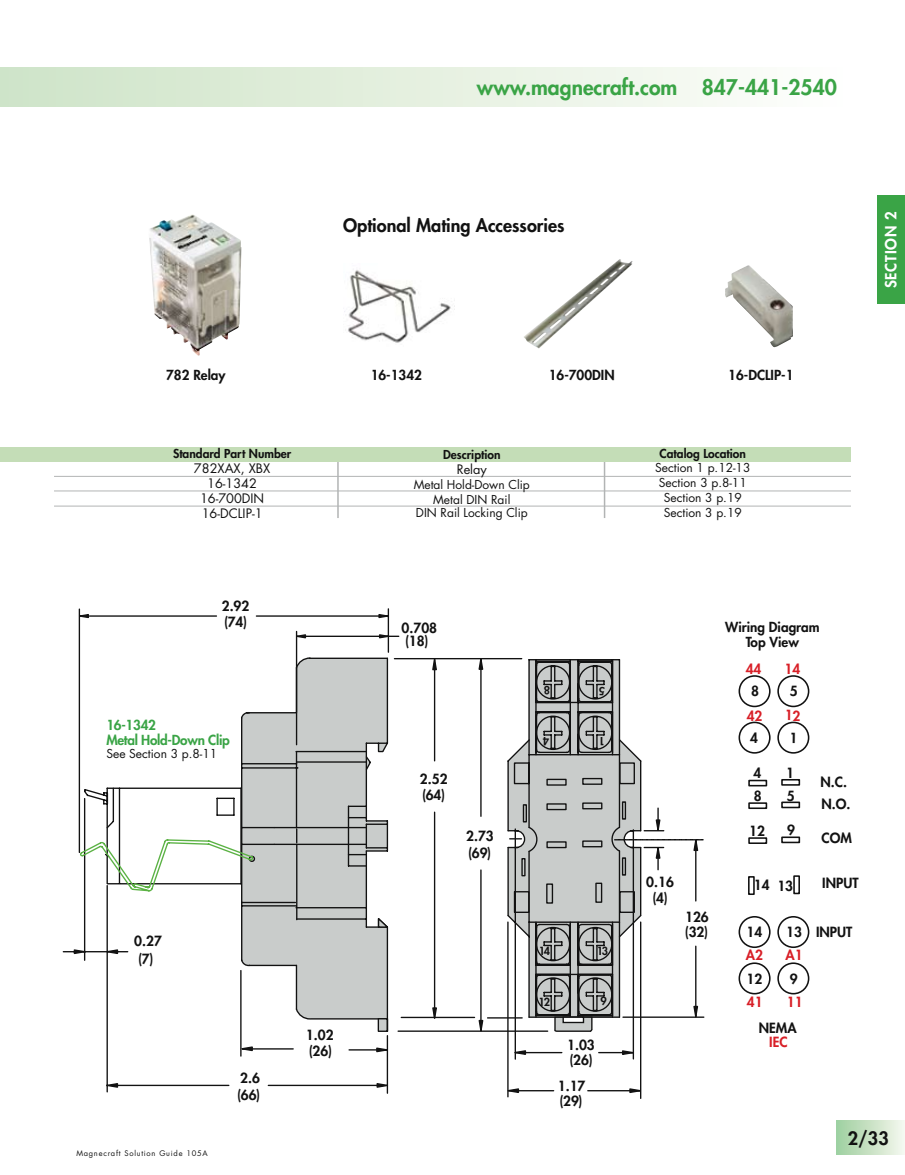
<style>
.page{position:relative;width:905px;height:1175px;background:#fff}
.page>*{position:absolute;margin:0;border:0;box-sizing:border-box;transform-origin:0 0}
.t1{font:800 21px "Futura Std";color:#3aa446}
.t2{font:800 18px "Futura Std";color:#121212}
.t3{font:800 15px "Futura Std";letter-spacing:.05em;color:#fff}
.t4{font:800 13.65px/16.4px "Futura Std";color:#121212}
.t5{font:800 13.65px "Futura Std";color:#d81f27}
.t6{font:800 13.5px/15px "Futura Std";color:#121212;text-align:center}
.t7{font:800 13.5px/15px "Futura Std";letter-spacing:-.02em;color:#3aa446}
.t8{font:12.75px/15px "Futura Std";color:#121212;text-align:center}
.t9{font:12px/15px "Futura Std";color:#121212;text-align:center}
.t10{font:800 12px "Futura Std";color:#121212}
.t11{font:800 10.95px "Futura Std";color:#121212}
.t12{font:7.5px "Futura Std";letter-spacing:.1em;color:#121212}
</style>
<div class="page">
<div style="left:0;top:68px;width:850px;height:39px;background:linear-gradient(to right,#cee3c7,#fefefc)"></div>
<div style="left:877px;top:196px;width:27px;height:108px;background:#3aa446"></div>
<div style="left:837px;top:1120px;width:67px;height:34px;background:linear-gradient(to right,#9fcf9f,#f4f7ed)"></div>
<svg style="left:738px;top:962px;width:72px;height:33px"></svg>
<hr style="left:89px;top:615px;width:127px;height:1px;background:#121212">
<svg style="left:78px;top:613px;width:12px;height:6px"></svg>
<svg style="left:104px;top:613px;width:292px;height:38px"></svg>
<svg style="left:63px;top:651px;width:640px;height:443px"></svg>
<div style="left:562px;top:1016px;width:22px;height:7px;background:#fff;border:1px solid #121212"></div>
<hr style="left:54px;top:476px;width:796px;height:1px;background:#b2b4b4">
<hr style="left:54px;top:490px;width:796px;height:1px;background:#b2b4b4">
<hr style="left:54px;top:506px;width:796px;height:1px;background:#b2b4b4">
<hr style="left:603px;top:457px;width:2px;height:61px;background:#b2b4b4">
<hr style="left:337px;top:457px;width:2px;height:61px;background:#b2b4b4">
<div style="left:0;top:447px;width:850px;height:14px;background:#c4ddb7"></div>
<img style="left:524px;top:259px;width:109px;height:90px">
<img style="left:725px;top:265px;width:68px;height:82px">
<img style="left:344px;top:270px;width:107px;height:73px">
<img style="left:149px;top:214px;width:92px;height:142px">
<svg style="left:738px;top:675px;width:72px;height:273px"></svg>
<h1 class="t1" style="left:477px;top:74px;width:361px">www.magnecraft.com 847-441-2540</h1>
<h2 class="t2" style="left:343px;top:214px;width:223px">Optional Mating Accessories</h2>
<p class="t3" style="left:881px;top:288px;width:78px;rotate:-90deg">SECTION 2</p>
<p class="t6" style="left:166px;top:368px;width:61px">782 Relay</p>
<p class="t6" style="left:370px;top:368px;width:53px">16-1342</p>
<p class="t6" style="left:548px;top:367px;width:67px">16-700DIN</p>
<p class="t6" style="left:728px;top:367px;width:67px">16-DCLIP-1</p>
<p class="t10" style="left:173px;top:446px;width:120px">Standard Part Number</p>
<p class="t8" style="left:194px;top:461px;width:78px">782XAX, XBX<br>16-1342<br>16-700DIN<br>16-DCLIP-1</p>
<p class="t4" style="left:222px;top:597px;width:29px">2.92 (74)</p>
<p class="t7" style="left:106px;top:717px;width:125px">16-1342<br>Metal Hold-Down Clip</p>
<p class="t9" style="left:106px;top:746px;width:112px">See Section 3 p.8-11</p>
<p class="t4" style="left:134px;top:932px;width:29px">0.27</p>
<p class="t4" style="left:138px;top:951px;width:17px">(7)</p>
<p class="t4" style="left:237px;top:1069px;width:25px;line-height:17.4px">2.6 (66)</p>
<p class="t4" style="left:306px;top:1026px;width:29px">1.02</p>
<p class="t4" style="left:309px;top:1042px;width:25px">(26)</p>
<p class="t10" style="left:443px;top:446px;width:59px">Description</p>
<p class="t8" style="left:457px;top:461px;width:32px">Relay</p>
<p class="t9" style="left:414px;top:477px;width:118px">Metal Hold-Down Clip<br>Metal DIN Rail</p>
<p class="t9" style="left:416px;top:505px;width:113px">DIN Rail Locking Clip</p>
<p class="t10" style="left:659px;top:446px;width:88px">Catalog Location</p>
<p class="t9" style="left:655px;top:460px;width:97px">Section 1 p.12-13<br>Section 3 p.8-11<br>Section 3 p.19<br>Section 3 p.19</p>
<p class="t4" style="left:401px;top:620px;width:37px;line-height:13.8px">0.708 (18)</p>
<p class="t6" style="left:725px;top:619px;width:96px">Wiring Diagram<br>Top View</p>
<p class="t11" style="left:550px;top:697px;width:8px;rotate:-180deg">8</p>
<p class="t11" style="left:605px;top:698px;width:8px;rotate:-180deg">5</p>
<p class="t11" style="left:549px;top:747px;width:8px;rotate:-180deg">4</p>
<p class="t11" style="left:605px;top:748px;width:8px;rotate:-180deg">1</p>
<p class="t5" style="left:745px;top:660px;width:17px">44</p>
<p class="t5" style="left:746px;top:707px;width:17px">42</p>
<p class="t4" style="left:751px;top:683px;width:9px">8</p>
<p class="t4" style="left:750px;top:730px;width:9px">4</p>
<p class="t5" style="left:784px;top:660px;width:17px">14</p>
<p class="t5" style="left:784px;top:707px;width:17px">12</p>
<p class="t4" style="left:790px;top:683px;width:9px">5</p>
<p class="t4" style="left:420px;top:770px;width:29px">2.52</p>
<p class="t4" style="left:422px;top:787px;width:25px">(64)</p>
<p class="t4" style="left:466px;top:827px;width:29px">2.73</p>
<p class="t4" style="left:468px;top:844px;width:25px">(69)</p>
<p class="t4" style="left:646px;top:873px;width:29px;text-align:center">0.16 (4)</p>
<p class="t4" style="left:753px;top:765px;width:9px">4</p>
<p class="t4" style="left:786px;top:764px;width:9px">1</p>
<p class="t4" style="left:753px;top:787px;width:9px">8</p>
<p class="t4" style="left:787px;top:787px;width:9px">5</p>
<p class="t4" style="left:749px;top:822px;width:17px">12</p>
<p class="t4" style="left:787px;top:822px;width:9px">9</p>
<p class="t4" style="left:754px;top:877px;width:41px">14 13</p>
<p class="t4" style="left:820px;top:771px;width:32px;line-height:21.6px">N.C.<br>N.O.</p>
<p class="t4" style="left:821px;top:829px;width:32px">COM</p>
<p class="t4" style="left:822px;top:875px;width:38px">INPUT</p>
<p class="t4" style="left:685px;top:908px;width:25px">126</p>
<p class="t4" style="left:685px;top:924px;width:25px">(32)</p>
<p class="t4" style="left:746px;top:924px;width:17px">14</p>
<p class="t4" style="left:786px;top:924px;width:17px">13</p>
<p class="t4" style="left:816px;top:924px;width:38px">INPUT</p>
<p class="t11" style="left:538px;top:943px;width:13px">14</p>
<p class="t11" style="left:596px;top:943px;width:13px">13</p>
<p class="t5" style="left:746px;top:946px;width:19px">A2</p>
<p class="t5" style="left:785px;top:946px;width:19px">A1</p>
<p class="t4" style="left:746px;top:971px;width:17px">12</p>
<p class="t4" style="left:789px;top:970px;width:9px">9</p>
<p class="t11" style="left:538px;top:994px;width:13px">12</p>
<p class="t11" style="left:600px;top:994px;width:8px">9</p>
<p class="t5" style="left:747px;top:993px;width:17px">41</p>
<p class="t5" style="left:786px;top:993px;width:17px">11</p>
<p class="t4" style="left:758px;top:1019px;width:39px">NEMA</p>
<p class="t4" style="left:567px;top:1036px;width:29px">1.03</p>
<p class="t5" style="left:769px;top:1033px;width:20px">IEC</p>
<p class="t4" style="left:569px;top:1051px;width:25px">(26)</p>
<p class="t4" style="left:558px;top:1077px;width:29px">1.17</p>
<p class="t4" style="left:559px;top:1092px;width:25px">(29)</p>
<p class="t12" style="left:76px;top:1148px;width:133px">Magnecraft Solution Guide 105A</p>
<h2 class="t2" style="left:847px;top:1126px;width:42px">2/33</h2>
</div>
